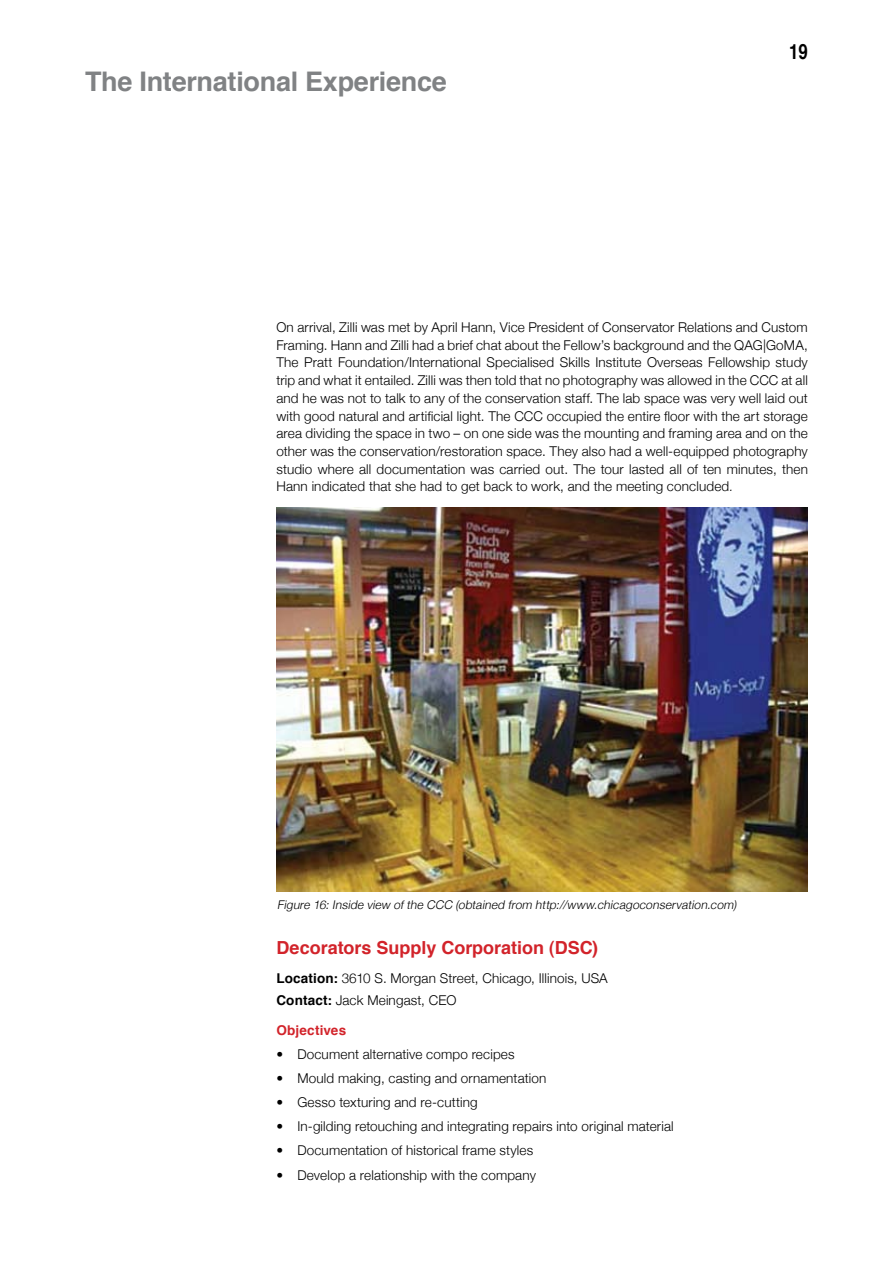
<style>
.page{position:relative;width:893px;height:1263px;background:#fff}
.page>*{position:absolute;margin:0;border:0;box-sizing:border-box;transform-origin:0 0}
.t1{font:700 27px "Helvetica";letter-spacing:-.01em;color:#808284}
.t2{font:700 21px "Helvetica";color:#000;scale:.8 1}
.t3{font:700 18px "Helvetica";color:#d2232a}
.t4{font:300 13.5px/17.7px "Helvetica Neue";letter-spacing:.01em;color:#000;text-align:justify}
.t5{font:700 13.5px "Helvetica";letter-spacing:.015em;color:#d2232a}
.t6{font:italic 300 12px "Helvetica Neue";color:#000}
.s1{font-style:italic;font-size:12px}
.s2{font-family:"Helvetica";font-weight:700}
</style>
<div class="page">
<img style="left:276px;top:508px;width:532px;height:383px">
<h1 class="t1" style="left:85px;top:57px;width:363px">The International Experience</h1>
<h2 class="t2" style="left:789px;top:32px;width:12px">19</h2>
<p class="t4" style="left:276px;top:318px;width:533px">On arrival, Zilli was met by April Hann, Vice President of Conservator Relations and Custom Framing. Hann and Zilli had a brief chat about the Fellow’s background and the QAG|GoMA, The Pratt Foundation/International Specialised Skills Institute Overseas Fellowship study trip and what it entailed. Zilli was then told that no photography was allowed in the CCC at all and he was not to talk to any of the conservation staff. The lab space was very well laid out with good natural and artificial light. The CCC occupied the entire floor with the art storage area dividing the space in two – on one side was the mounting and framing area and on the other was the conservation/restoration space. They also had a well-equipped photography studio where all documentation was carried out. The tour lasted all of ten minutes, then Hann indicated that she had to get back to work, and the meeting concluded<span class="s1">.</span></p>
<p class="t6" style="left:277px;top:897px;width:461px">Figure 16: Inside view of the CCC (obtained from http://www.chicagoconservation.com)</p>
<h3 class="t3" style="left:276px;top:932px;width:323px">Decorators Supply Corporation (DSC)</h3>
<p class="t4" style="left:276px;top:966px;width:333px;line-height:21.9px"><span class="s2">Location:</span> 3610 S. Morgan Street, Chicago, Illinois, USA<br><span class="s2">Contact:</span> Jack Meingast, CEO</p>
<p class="t5" style="left:276px;top:1018px;width:71px">Objectives</p>
<p class="t4" style="left:276px;top:1045px;width:240px">• Document alternative compo recipes</p>
<p class="t4" style="left:276px;top:1069px;width:271px">• Mould making, casting and ornamentation</p>
<p class="t4" style="left:276px;top:1093px;width:203px">• Gesso texturing and re-cutting</p>
<p class="t4" style="left:276px;top:1117px;width:399px">• In-gilding retouching and integrating repairs into original material</p>
<p class="t4" style="left:276px;top:1141px;width:258px">• Documentation of historical frame styles</p>
<p class="t4" style="left:276px;top:1165px;width:261px">• Develop a relationship with the company</p>
</div>
